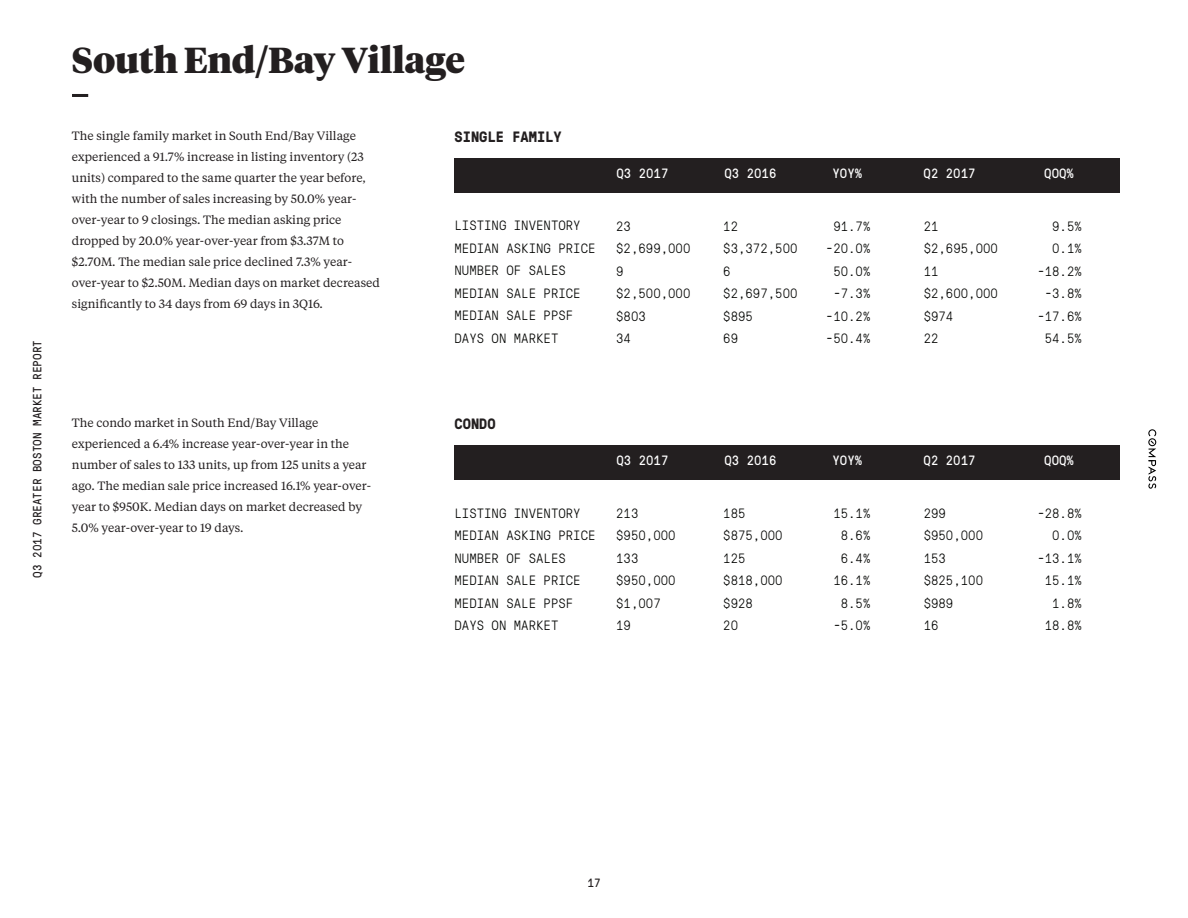
<style>
.page{position:relative;width:1188px;height:918px;background:#fff}
.page>*{position:absolute;margin:0;border:0;box-sizing:border-box;transform-origin:0 0}
.t1{font:900 36px "Tiempos Headline";letter-spacing:-.005em;color:#231f20}
.t2{font:700 15px "GT Pressura Mono";color:#231f20}
.t3{font:300 13.5px "GT Pressura Mono";color:#040503}
.t4{font:13.5px "GT Pressura Mono";color:#fff}
.t5{font:12px/21px "Tiempos Text";color:#231f20}
.t6{font:12px "GT Pressura Mono";color:#231f20}
</style>
<div class="page">
<svg style="left:1148px;top:429px;width:8px;height:60px"></svg>
<hr style="left:72px;top:94px;width:16px;height:3px;background:#231f20">
<div style="left:454px;top:158px;width:666px;height:35px;background:#231f20"></div>
<div style="left:454px;top:446px;width:666px;height:34px;background:#231f20"></div>
<p class="t6" style="left:29px;top:578px;width:239px;rotate:-90deg">Q3 2017 GREATER BOSTON MARKET REPORT</p>
<p class="t1" style="left:72px;top:35px;width:395px">South End/Bay Village</p>
<p class="t5" style="left:72px;top:125px;width:309px">The single family market in South End/Bay Village experienced a 91.7% increase in listing inventory (23 units) compared to the same quarter the year before, with the number of sales increasing by 50.0% year&shy;over-year to 9 closings. The median asking price dropped by 20.0% year-over-year from $3.37M to $2.70M. The median sale price declined 7.3% year&shy;over-year to $2.50M. Median days on market decreased significantly to 34 days from 69 days in 3Q16.</p>
<p class="t2" style="left:454px;top:126px;width:109px">SINGLE FAMILY</p>
<p class="t3" style="left:454px;top:216px;width:128px">LISTING INVENTORY</p>
<p class="t3" style="left:454px;top:238px;width:143px">MEDIAN ASKING PRICE</p>
<p class="t3" style="left:454px;top:261px;width:113px">NUMBER OF SALES</p>
<p class="t3" style="left:454px;top:283px;width:128px">MEDIAN SALE PRICE</p>
<p class="t3" style="left:454px;top:306px;width:120px">MEDIAN SALE PPSF</p>
<p class="t3" style="left:454px;top:328px;width:105px">DAYS ON MARKET</p>
<p class="t4" style="left:616px;top:164px;width:53px">Q3 2017</p>
<p class="t4" style="left:724px;top:164px;width:53px">Q3 2016</p>
<p class="t4" style="left:832px;top:164px;width:31px">YOY%</p>
<p class="t4" style="left:924px;top:164px;width:53px">Q2 2017</p>
<p class="t4" style="left:1044px;top:164px;width:31px">QOQ%</p>
<p class="t3" style="left:616px;top:216px;width:16px">23</p>
<p class="t3" style="left:616px;top:239px;width:76px">$2,699,000</p>
<p class="t3" style="left:616px;top:261px;width:9px">9</p>
<p class="t3" style="left:616px;top:284px;width:76px">$2,500,000</p>
<p class="t3" style="left:616px;top:306px;width:31px">$803</p>
<p class="t3" style="left:616px;top:329px;width:16px">34</p>
<p class="t3" style="left:723px;top:216px;width:16px">12</p>
<p class="t3" style="left:723px;top:239px;width:76px">$3,372,500</p>
<p class="t3" style="left:723px;top:261px;width:9px">6</p>
<p class="t3" style="left:723px;top:284px;width:76px">$2,697,500</p>
<p class="t3" style="left:723px;top:306px;width:31px">$895</p>
<p class="t3" style="left:723px;top:329px;width:16px">69</p>
<p class="t3" style="left:833px;top:216px;width:39px">91.7%</p>
<p class="t3" style="left:826px;top:239px;width:46px">-20.0%</p>
<p class="t3" style="left:833px;top:261px;width:39px">50.0%</p>
<p class="t3" style="left:833px;top:284px;width:39px">-7.3%</p>
<p class="t3" style="left:826px;top:306px;width:46px">-10.2%</p>
<p class="t3" style="left:826px;top:329px;width:46px">-50.4%</p>
<p class="t3" style="left:924px;top:216px;width:16px">21</p>
<p class="t3" style="left:924px;top:239px;width:76px">$2,695,000</p>
<p class="t3" style="left:924px;top:261px;width:16px">11</p>
<p class="t3" style="left:924px;top:284px;width:76px">$2,600,000</p>
<p class="t3" style="left:924px;top:306px;width:31px">$974</p>
<p class="t3" style="left:924px;top:329px;width:16px">22</p>
<p class="t3" style="left:1052px;top:216px;width:31px">9.5%</p>
<p class="t3" style="left:1052px;top:239px;width:31px">0.1%</p>
<p class="t3" style="left:1037px;top:261px;width:46px">-18.2%</p>
<p class="t3" style="left:1045px;top:284px;width:39px">-3.8%</p>
<p class="t3" style="left:1037px;top:306px;width:46px">-17.6%</p>
<p class="t3" style="left:1045px;top:329px;width:39px">54.5%</p>
<p class="t5" style="left:72px;top:412px;width:301px">The condo market in South End/Bay Village experienced a 6.4% increase year-over-year in the number of sales to 133 units, up from 125 units a year ago. The median sale price increased 16.1% year-over&shy;year to $950K. Median days on market decreased by 5.0% year-over-year to 19 days.</p>
<p class="t2" style="left:454px;top:413px;width:43px">CONDO</p>
<p class="t3" style="left:454px;top:503px;width:128px">LISTING INVENTORY</p>
<p class="t3" style="left:454px;top:526px;width:143px">MEDIAN ASKING PRICE</p>
<p class="t3" style="left:454px;top:548px;width:113px">NUMBER OF SALES</p>
<p class="t3" style="left:454px;top:571px;width:128px">MEDIAN SALE PRICE</p>
<p class="t3" style="left:454px;top:593px;width:120px">MEDIAN SALE PPSF</p>
<p class="t3" style="left:454px;top:616px;width:105px">DAYS ON MARKET</p>
<p class="t4" style="left:616px;top:451px;width:53px">Q3 2017</p>
<p class="t4" style="left:724px;top:451px;width:53px">Q3 2016</p>
<p class="t4" style="left:832px;top:451px;width:31px">YOY%</p>
<p class="t4" style="left:924px;top:451px;width:53px">Q2 2017</p>
<p class="t4" style="left:1044px;top:451px;width:31px">QOQ%</p>
<p class="t3" style="left:616px;top:503px;width:24px">213</p>
<p class="t3" style="left:616px;top:526px;width:61px">$950,000</p>
<p class="t3" style="left:616px;top:548px;width:24px">133</p>
<p class="t3" style="left:616px;top:571px;width:61px">$950,000</p>
<p class="t3" style="left:616px;top:593px;width:46px">$1,007</p>
<p class="t3" style="left:616px;top:616px;width:16px">19</p>
<p class="t3" style="left:723px;top:503px;width:24px">185</p>
<p class="t3" style="left:723px;top:526px;width:61px">$875,000</p>
<p class="t3" style="left:723px;top:548px;width:24px">125</p>
<p class="t3" style="left:723px;top:571px;width:61px">$818,000</p>
<p class="t3" style="left:723px;top:593px;width:31px">$928</p>
<p class="t3" style="left:723px;top:616px;width:16px">20</p>
<p class="t3" style="left:833px;top:503px;width:39px">15.1%</p>
<p class="t3" style="left:841px;top:526px;width:31px">8.6%</p>
<p class="t3" style="left:841px;top:548px;width:31px">6.4%</p>
<p class="t3" style="left:833px;top:571px;width:39px">16.1%</p>
<p class="t3" style="left:841px;top:593px;width:31px">8.5%</p>
<p class="t3" style="left:833px;top:616px;width:39px">-5.0%</p>
<p class="t3" style="left:924px;top:503px;width:24px">299</p>
<p class="t3" style="left:924px;top:526px;width:61px">$950,000</p>
<p class="t3" style="left:924px;top:548px;width:24px">153</p>
<p class="t3" style="left:924px;top:571px;width:61px">$825,100</p>
<p class="t3" style="left:924px;top:593px;width:31px">$989</p>
<p class="t3" style="left:924px;top:616px;width:16px">16</p>
<p class="t3" style="left:1037px;top:503px;width:46px">-28.8%</p>
<p class="t3" style="left:1052px;top:526px;width:31px">0.0%</p>
<p class="t3" style="left:1037px;top:548px;width:46px">-13.1%</p>
<p class="t3" style="left:1045px;top:571px;width:39px">15.1%</p>
<p class="t3" style="left:1052px;top:593px;width:31px">1.8%</p>
<p class="t3" style="left:1045px;top:616px;width:39px">18.8%</p>
<p class="t6" style="left:587px;top:874px;width:15px">17</p>
</div>
